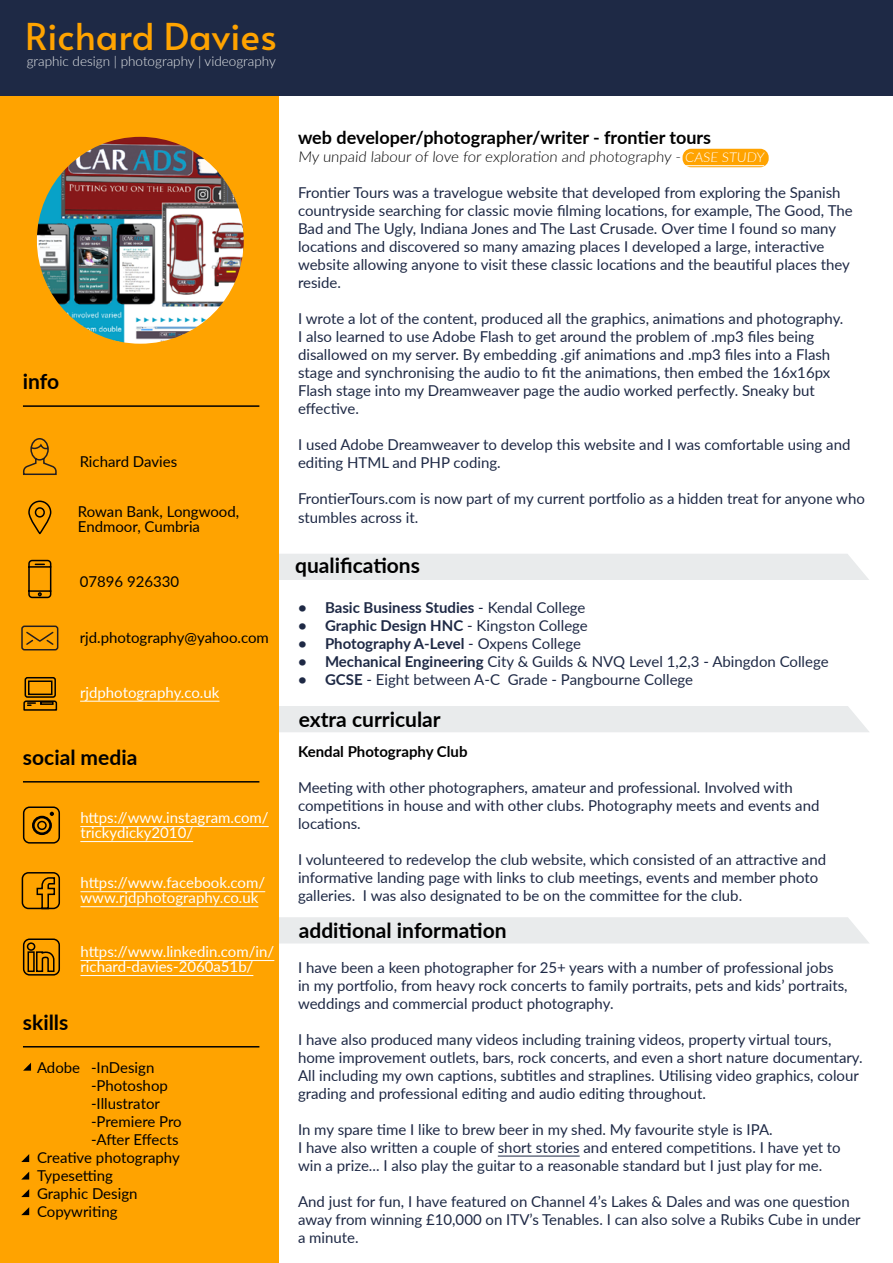
<style>
.page{position:relative;width:893px;height:1263px;background:#fff}
.page>*{position:absolute;margin:0;border:0;box-sizing:border-box;transform-origin:0 0}
.t1{font:36.9px "Alata";color:#ffa300}
.t2{font:700 21px "Lato";color:#000}
.t3{font:700 18px "Lato";color:#000}
.t4{font:15px/18px "Lato";color:#1e2945}
.t5{font:15px/15px "Lato";color:#000}
.t6{font:15px/15px "Lato";color:#fff}
.t7{font:700 15px "Lato";color:#1e2945}
.t8{font:300 15px "Lato";color:#000}
.t9{font:700 15px "Lato";color:#000}
.t10{font:300 13.5px "Lato";color:#e9ebec}
.s1{font-size:13.5px;color:#fff}
.s2{font-weight:400}
.s3{font-weight:700}
</style>
<div class="page">
<div style="left:279px;top:554px;width:590px;height:26px;background:#e9ebec"></div>
<div style="left:279px;top:706px;width:590px;height:26px;background:#e9ebec"></div>
<div style="left:279px;top:917px;width:590px;height:26px;background:#e9ebec"></div>
<div style="left:683px;top:149px;width:86px;height:18px;background:#ffa300;border-radius:9px"></div>
<hr style="left:685px;top:165px;width:79px;height:1px;background:#fff">
<hr style="left:498px;top:1156px;width:82px;height:1px;background:#1e2945">
<div style="left:0;top:96px;width:279px;height:1167px;background:#ffa300"></div>
<svg style="left:23px;top:680px;width:35px;height:31px"></svg>
<div style="left:25px;top:677px;width:31px;height:21px;border:2px solid #000;border-radius:2px"></div>
<svg style="left:28px;top:500px;width:24px;height:35px"></svg>
<div style="left:23px;top:806px;width:37px;height:37px;border:2px solid #000;border-radius:6px"></div>
<div style="left:23px;top:938px;width:37px;height:37px;border:2px solid #000;border-radius:6px"></div>
<svg style="left:21px;top:625px;width:38px;height:26px"></svg>
<svg style="left:28px;top:559px;width:24px;height:40px"></svg>
<svg style="left:23px;top:438px;width:34px;height:37px"></svg>
<hr style="left:80px;top:960px;width:194px;height:1px;background:#fff">
<hr style="left:80px;top:975px;width:173px;height:1px;background:#fff">
<hr style="left:80px;top:891px;width:185px;height:1px;background:#fff">
<hr style="left:80px;top:906px;width:178px;height:1px;background:#fff">
<hr style="left:80px;top:826px;width:189px;height:1px;background:#fff">
<hr style="left:80px;top:841px;width:113px;height:1px;background:#fff">
<hr style="left:80px;top:701px;width:139px;height:1px;background:#fff">
<img style="left:37px;top:137px;width:207px;height:207px;border-radius:103px">
<hr style="left:23px;top:405px;width:236px;height:2px;background:#000">
<hr style="left:23px;top:781px;width:236px;height:1px;background:#000">
<hr style="left:23px;top:1046px;width:236px;height:1px;background:#000">
<svg style="left:21px;top:812px;width:39px;height:161px"></svg>
<div style="left:0;top:0;width:893px;height:96px;background:#1e2945"></div>
<hr style="left:892px;top:96px;width:1px;height:1167px;background:#ffa300">
<svg style="left:23px;top:1063px;width:8px;height:8px"></svg>
<svg style="left:21px;top:1154px;width:8px;height:8px"></svg>
<svg style="left:22px;top:1172px;width:7px;height:7px"></svg>
<svg style="left:21px;top:1189px;width:8px;height:8px"></svg>
<svg style="left:21px;top:1207px;width:8px;height:8px"></svg>
<h1 class="t1" style="left:25px;top:4px;width:253px">Richard Davies</h1>
<p class="t10" style="left:27px;top:51px;width:251px">graphic design | photography | videography</p>
<h2 class="t2" style="left:23px;top:366px;width:38px">info</h2>
<p class="t5" style="left:80px;top:453px;width:99px">Richard Davies</p>
<p class="t5" style="left:78px;top:504px;width:163px">Rowan Bank, Longwood,<br>Endmoor, Cumbria</p>
<p class="t5" style="left:80px;top:573px;width:101px">07896 926330</p>
<p class="t5" style="left:80px;top:629px;width:191px">rjd.photography@yahoo.com</p>
<p class="t6" style="left:80px;top:684px;width:141px">rjdphotography.co.uk</p>
<h2 class="t2" style="left:23px;top:742px;width:116px">social media</h2>
<p class="t6" style="left:80px;top:809px;width:190px">https://www.instagram.com/ trickydicky2010/</p>
<p class="t6" style="left:80px;top:875px;width:186px">https://www.facebook.com/ www.rjdphotography.co.uk</p>
<p class="t6" style="left:80px;top:943px;width:195px">https://www.linkedin.com/in/ richard-davies-2060a51b/</p>
<h2 class="t2" style="left:23px;top:1006px;width:47px">skills</h2>
<p class="t5" style="left:37px;top:1059px;width:119px">Adobe -InDesign</p>
<p class="t5" style="left:91px;top:1077px;width:78px">-Photoshop</p>
<p class="t5" style="left:91px;top:1095px;width:70px">-Illustrator</p>
<p class="t5" style="left:91px;top:1113px;width:92px">-Premiere Pro</p>
<p class="t5" style="left:91px;top:1131px;width:89px">-After Effects</p>
<p class="t5" style="left:37px;top:1149px;width:144px">Creative photography</p>
<p class="t5" style="left:37px;top:1167px;width:78px">Typesetting</p>
<p class="t5" style="left:37px;top:1185px;width:102px">Graphic Design</p>
<p class="t5" style="left:37px;top:1203px;width:82px">Copywriting</p>
<p class="t3" style="left:298px;top:125px;width:415px">web developer/photographer/writer - frontier tours</p>
<p class="t8" style="left:298px;top:147px;width:469px">My unpaid labour of love for exploration and photography - <span class="s1">CASE STUDY</span></p>
<p class="t4" style="left:298px;top:183px;width:556px">Frontier Tours was a travelogue website that developed from exploring the Spanish countryside searching for classic movie filming locations, for example, The Good, The Bad and The Ugly, Indiana Jones and The Last Crusade. Over time I found so many locations and discovered so many amazing places I developed a large, interactive website allowing anyone to visit these classic locations and the beautiful places they reside.</p>
<p class="t4" style="left:298px;top:309px;width:547px">I wrote a lot of the content, produced all the graphics, animations and photography.<br>I also learned to use Adobe Flash to get around the problem of .mp3 files being disallowed on my server. By embedding .gif animations and .mp3 files into a Flash stage and synchronising the audio to fit the animations, then embed the 16x16px Flash stage into my Dreamweaver page the audio worked perfectly. Sneaky but effective.</p>
<p class="t4" style="left:298px;top:435px;width:554px">I used Adobe Dreamweaver to develop this website and I was comfortable using and editing HTML and PHP coding.</p>
<p class="t4" style="left:298px;top:489px;width:568px">FrontierTours.com is now part of my current portfolio as a hidden treat for anyone who stumbles across it.</p>
<h2 class="t2" style="left:295px;top:550px;width:126px">qualifications</h2>
<p class="t7" style="left:298px;top:596px;width:289px">• Basic Business Studies <span class="s2">- Kendal College</span></p>
<p class="t7" style="left:298px;top:614px;width:291px">• Graphic Design HNC <span class="s2">- Kingston College</span></p>
<p class="t7" style="left:298px;top:632px;width:284px">• Photography A-Level <span class="s2">- Oxpens College</span></p>
<p class="t4" style="left:298px;top:651px;width:532px"><span class="s3">• Mechanical Engineering</span> City &amp; Guilds &amp; NVQ Level 1,2,3 - Abingdon College</p>
<p class="t4" style="left:298px;top:669px;width:397px"><span class="s3">• GCSE</span> - Eight between A-C Grade - Pangbourne College</p>
<h2 class="t2" style="left:299px;top:704px;width:143px">extra curricular</h2>
<p class="t9" style="left:298px;top:740px;width:171px">Kendal Photography Club</p>
<p class="t4" style="left:298px;top:777px;width:523px">Meeting with other photographers, amateur and professional. Involved with competitions in house and with other clubs. Photography meets and events and locations.</p>
<p class="t4" style="left:298px;top:849px;width:530px">I volunteered to redevelop the club website, which consisted of an attractive and informative landing page with links to club meetings, events and member photo galleries. I was also designated to be on the committee for the club.</p>
<h2 class="t2" style="left:299px;top:915px;width:209px">additional information</h2>
<p class="t4" style="left:298px;top:957px;width:551px">I have been a keen photographer for 25+ years with a number of professional jobs in my portfolio, from heavy rock concerts to family portraits, pets and kids’ portraits, weddings and commercial product photography.</p>
<p class="t4" style="left:298px;top:1029px;width:566px">I have also produced many videos including training videos, property virtual tours, home improvement outlets, bars, rock concerts, and even a short nature documentary.<br>All including my own captions, subtitles and straplines. Utilising video graphics, colour grading and professional editing and audio editing throughout.</p>
<p class="t4" style="left:298px;top:1119px;width:544px">In my spare time I like to brew beer in my shed. My favourite style is IPA.<br>I have also written a couple of short stories and entered competitions. I have yet to win a prize... I also play the guitar to a reasonable standard but I just play for me.</p>
<p class="t4" style="left:298px;top:1191px;width:564px">And just for fun, I have featured on Channel 4’s Lakes &amp; Dales and was one question away from winning £10,000 on ITV’s Tenables. I can also solve a Rubiks Cube in under a minute.</p>
</div>
